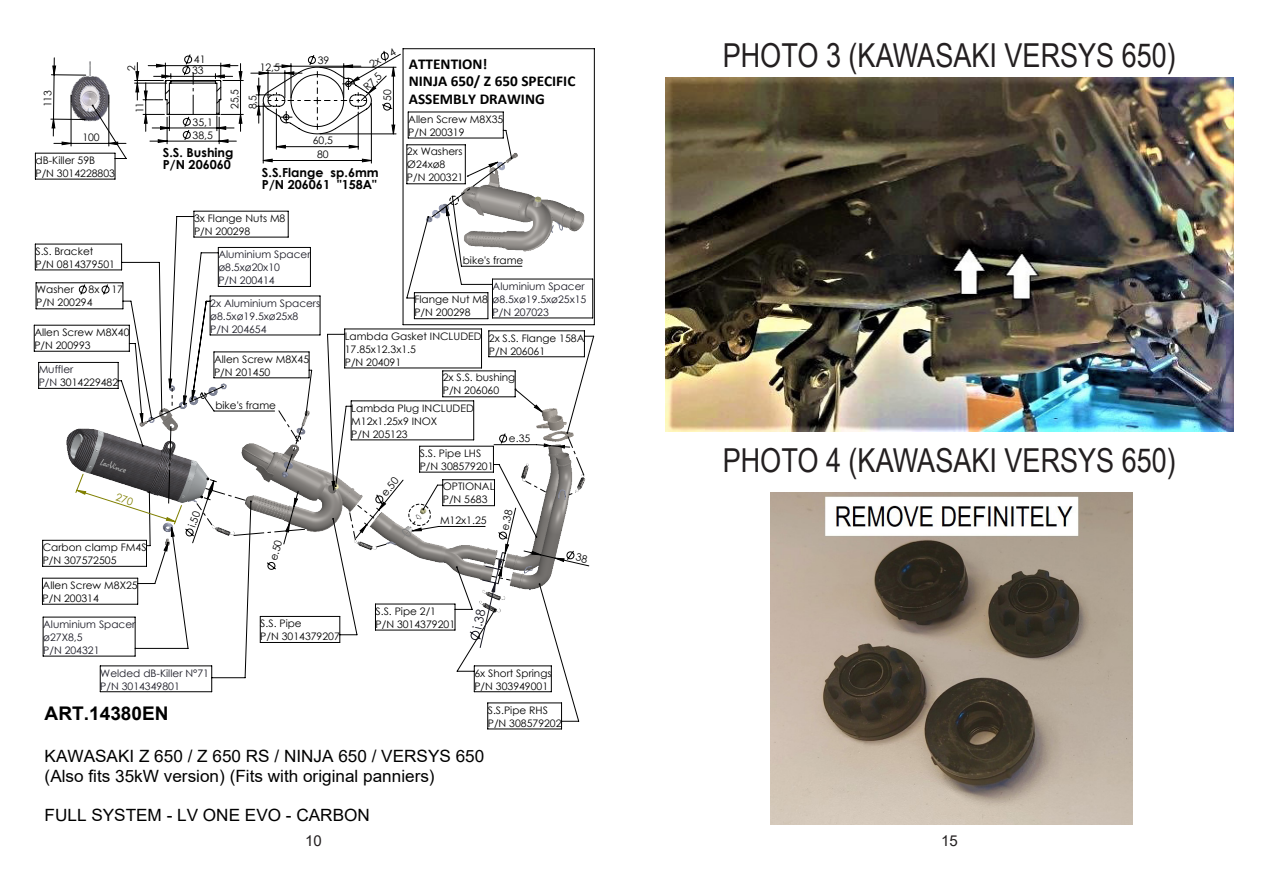
<style>
.page{position:relative;width:1263px;height:893px;background:#fff}
.page>*{position:absolute;margin:0;border:0;box-sizing:border-box;transform-origin:0 0}
.t1{font:33px "Arial Narrow";color:#231f20}
.t2{font:700 18.75px "Arial";color:#000}
.t3{font:16.95px/19.6px "Arial";color:#000}
.t4{font:700 15px/17.7px "Calibri";color:#000}
.t5{font:15px "Arial";color:#231f20}
.t6{font:12.6px "Century Gothic";color:#191924}
.t7{font:700 12.45px/12px "Century Gothic";color:#000}
.t8{font:10.5px "Century Gothic";color:#000}
.t9{font:10.35px/13px "Century Gothic";color:#000}
.t10{font:10.35px/13px "Century Gothic";color:#191924}
.s1{color:#000}
</style>
<div class="page">
<img style="left:665px;top:78px;width:568px;height:354px">
<img style="left:771px;top:493px;width:361px;height:332px">
<svg style="left:34px;top:196px;width:560px;height:533px"></svg>
<hr style="left:594px;top:49px;width:1px;height:276px;background:#000">
<hr style="left:403px;top:48px;width:191px;height:1px;background:#000">
<hr style="left:403px;top:324px;width:191px;height:1px;background:#000">
<svg style="left:140px;top:196px;width:428px;height:415px"></svg>
<svg style="left:62px;top:72px;width:502px;height:376px"></svg>
<svg style="left:349px;top:479px;width:82px;height:68px"></svg>
<svg style="left:135px;top:54px;width:108px;height:90px"></svg>
<svg style="left:469px;top:508px;width:47px;height:140px"></svg>
<svg style="left:35px;top:244px;width:270px;height:300px"></svg>
<svg style="left:523px;top:550px;width:66px;height:16px"></svg>
<svg style="left:35px;top:57px;width:92px;height:123px"></svg>
<svg style="left:251px;top:48px;width:261px;height:170px"></svg>
<p class="t8" style="left:124px;top:71px;width:7px;rotate:-90deg">2</p>
<p class="t9" style="left:82px;top:131px;width:19px">100</p>
<p class="t9" style="left:36px;top:153px;width:81px">dB-Killer 59B<br>P/N 3014228803</p>
<p class="t8" style="left:132px;top:113px;width:13px;rotate:-90deg">11</p>
<p class="t9" style="left:192px;top:54px;width:15px;line-height:10.6px">41<br>33</p>
<p class="t8" style="left:227px;top:109px;width:22px;rotate:-90deg">25,5</p>
<p class="t9" style="left:260px;top:60px;width:22px">12,5</p>
<p class="t8" style="left:245px;top:109px;width:16px;rotate:-90deg">8,5</p>
<p class="t9" style="left:318px;top:53px;width:13px">39</p>
<p class="t9" style="left:361px;top:84px;width:22px;rotate:-45deg">R7,5</p>
<p class="t8" style="left:380px;top:101px;width:13px;rotate:-90deg">50</p>
<p class="t9" style="left:193px;top:115px;width:22px">35,1<br>38,5</p>
<p class="t7" style="left:163px;top:146px;width:72px">S.S. Bushing<br>P/N 206060</p>
<p class="t9" style="left:313px;top:134px;width:22px">60,5</p>
<p class="t7" style="left:262px;top:166px;width:118px">S.S.Flange sp.6mm<br>P/N 206061 "158A"</p>
<p class="t9" style="left:317px;top:148px;width:13px">80</p>
<p class="t9" style="left:194px;top:211px;width:93px">3x Flange Nuts M8<br>P/N 200298</p>
<p class="t4" style="left:409px;top:55px;width:168px">ATTENTION!<br>NINJA 650/ Z 650 SPECIFIC<br>ASSEMBLY DRAWING</p>
<p class="t9" style="left:408px;top:112px;width:97px">Allen Screw M8X35<br>P/N 200319</p>
<p class="t9" style="left:407px;top:145px;width:58px">2x Washers<br>Ø24xø8<br>P/N 200321</p>
<p class="t9" style="left:35px;top:244px;width:81px">S.S. Bracket<br>P/N 0814379501</p>
<p class="t10" style="left:218px;top:248px;width:94px">Aluminium Spacer ø8.5xø20x10<br>P/N 200414</p>
<p class="t9" style="left:463px;top:253px;width:62px">bike's frame</p>
<p class="t10" style="left:493px;top:279px;width:94px">Aluminium Spacer</p>
<p class="t10" style="left:414px;top:292px;width:173px"><span class="s1">Flange Nut M8</span> ø8.5xø19.5xø25x15</p>
<p class="t10" style="left:493px;top:305px;width:58px">P/N 207023</p>
<p class="t9" style="left:36px;top:283px;width:88px;text-indent:52px">8x 17<br>P/N 200294</p>
<p class="t9" style="left:36px;top:283px;width:39px">Washer</p>
<p class="t10" style="left:210px;top:296px;width:111px">2x Aluminium Spacers ø8.5xø19.5xø25x8<br>P/N 204654</p>
<p class="t9" style="left:414px;top:306px;width:58px">P/N 200298</p>
<p class="t9" style="left:34px;top:325px;width:97px">Allen Screw M8X40<br>P/N 200993</p>
<p class="t9" style="left:345px;top:329px;width:138px">Lambda Gasket INCLUDED<br>17.85x12.3x1.5<br>P/N 204091</p>
<p class="t9" style="left:489px;top:331px;width:97px">2x S.S. Flange 158A<br>P/N 206061</p>
<p class="t9" style="left:214px;top:352px;width:97px">Allen Screw M8X45<br>P/N 201450</p>
<p class="t10" style="left:39px;top:363px;width:81px">Muffler<br>P/N <span class="s1">3014229482</span></p>
<p class="t9" style="left:443px;top:371px;width:74px">2x S.S. bushing<br>P/N 206060</p>
<p class="t9" style="left:215px;top:398px;width:62px">bike's frame</p>
<p class="t9" style="left:351px;top:401px;width:124px">Lambda Plug INCLUDED<br>M12x1.25x9 INOX<br>P/N 205123</p>
<p class="t9" style="left:509px;top:432px;width:23px">e.35</p>
<p class="t9" style="left:420px;top:446px;width:75px">S.S. Pipe LHS<br>P/N 308579201</p>
<p class="t8" style="left:377px;top:490px;width:23px;rotate:-51deg">e.50</p>
<p class="t9" style="left:443px;top:480px;width:53px">OPTIONAL<br>P/N 5683</p>
<p class="t8" style="left:185px;top:525px;width:18px;rotate:-71deg">i.50</p>
<p class="t9" style="left:440px;top:514px;width:48px">M12x1.25</p>
<p class="t8" style="left:497px;top:528px;width:23px;rotate:-77deg">e.38</p>
<p class="t9" style="left:43px;top:541px;width:105px">Carbon clamp FM4S<br>P/N 307572505</p>
<p class="t8" style="left:266px;top:558px;width:23px;rotate:-75deg">e.50</p>
<p class="t9" style="left:43px;top:578px;width:97px">Allen Screw M8X25<br>P/N 200314</p>
<p class="t10" style="left:43px;top:617px;width:94px">Aluminium Spacer ø27X8,5<br>P/N 204321</p>
<p class="t9" style="left:376px;top:604px;width:62px">S.S. Pipe 2/1</p>
<p class="t9" style="left:260px;top:617px;width:43px">S.S. Pipe</p>
<p class="t9" style="left:376px;top:617px;width:81px">P/N 3014379201</p>
<p class="t9" style="left:260px;top:630px;width:81px">P/N 3014379207</p>
<p class="t6" style="left:468px;top:627px;width:21px;rotate:-77deg">i.38</p>
<p class="t10" style="left:100px;top:666px;width:110px">Welded dB-Killer N°71<br>P/N 3014349801</p>
<p class="t9" style="left:474px;top:666px;width:79px">6x Short Springs<br>P/N 303949001</p>
<p class="t9" style="left:488px;top:703px;width:75px">S.S.Pipe RHS<br>P/N 308579202</p>
<p class="t2" style="left:45px;top:701px;width:125px">ART.14380EN</p>
<p class="t3" style="left:45px;top:746px;width:441px">KAWASAKI Z 650 / Z 650 RS / NINJA 650 / VERSYS 650 (Also fits 35kW version) (Fits with original panniers)</p>
<p class="t3" style="left:45px;top:805px;width:327px">FULL SYSTEM - LV ONE EVO - CARBON</p>
<p class="t1" style="left:723px;top:31px;width:455px">PHOTO 3 (KAWASAKI VERSYS 650)</p>
<p class="t1" style="left:723px;top:436px;width:455px">PHOTO 4 (KAWASAKI VERSYS 650)</p>
<p class="t5" style="left:305px;top:830px;width:18px">10</p>
<p class="t5" style="left:941px;top:830px;width:18px">15</p>
</div>
